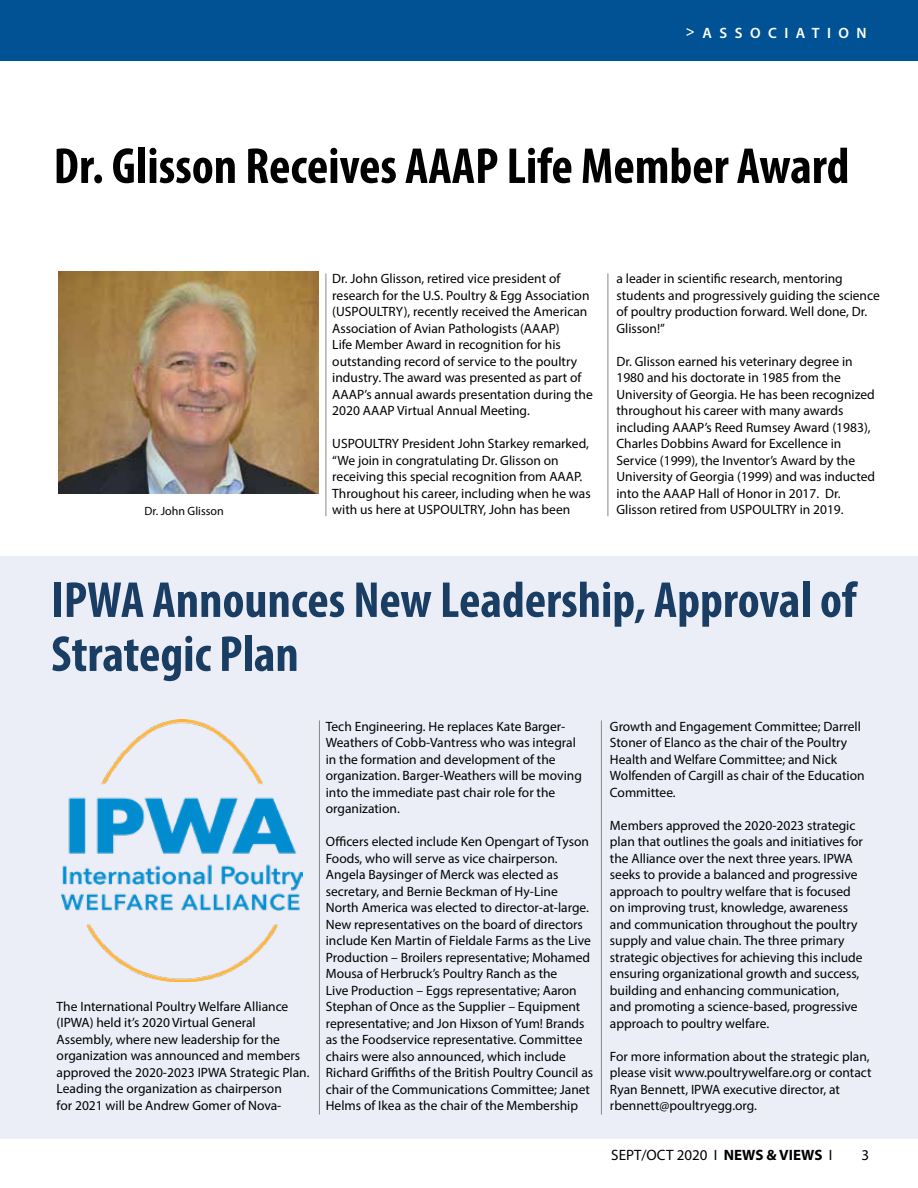
<style>
.page{position:relative;width:918px;height:1188px;background:#fff}
.page>*{position:absolute;margin:0;border:0;box-sizing:border-box;transform-origin:0 0}
.t1{font:700 condensed 51px/54px "Myriad Pro";color:#1a3e63}
.t2{font:700 condensed 51px "Myriad Pro";color:#000}
.t3{font:15px "Myriad Pro";color:#000}
.t4{font:600 15px "Myriad Pro";letter-spacing:.5em;color:#fff}
.t5{font:13.5px/16.5px "Myriad Pro";color:#000}
.t6{font:12px "Myriad Pro";color:#000}
.s1{font-weight:700}
</style>
<div class="page">
<div style="left:0;top:556px;width:918px;height:582px;background:#eceef7"></div>
<div style="left:0;top:0;width:918px;height:61px;background:#005294"></div>
<hr style="left:608px;top:273px;width:1px;height:243px;background:#868787">
<hr style="left:326px;top:273px;width:1px;height:243px;background:#868787">
<img style="left:59px;top:271px;width:259px;height:223px">
<hr style="left:601px;top:720px;width:1px;height:395px;background:#868787">
<hr style="left:319px;top:720px;width:1px;height:395px;background:#868787">
<img style="left:62px;top:719px;width:241px;height:263px">
<p class="t4" style="left:686px;top:24px;width:182px">&gt;ASSOCIATION</p>
<h1 class="t2" style="left:54px;top:134px;width:797px">Dr. Glisson Receives AAAP Life Member Award</h1>
<p class="t6" style="left:144px;top:503px;width:81px">Dr. John Glisson</p>
<p class="t5" style="left:332px;top:270px;width:262px">Dr. John Glisson, retired vice president of research for the U.S. Poultry &amp; Egg Association (USPOULTRY), recently received the American Association of Avian Pathologists (AAAP)<br>Life Member Award in recognition for his outstanding record of service to the poultry industry. The award was presented as part of AAAP’s annual awards presentation during the 2020 AAAP Virtual Annual Meeting.</p>
<p class="t5" style="left:332px;top:435px;width:260px">USPOULTRY President John Starkey remarked, “We join in congratulating Dr. Glisson on receiving this special recognition from AAAP.<br>Throughout his career, including when he was with us here at USPOULTRY, John has been</p>
<p class="t5" style="left:616px;top:270px;width:265px">a leader in scientific research, mentoring students and progressively guiding the science of poultry production forward. Well done, Dr.<br>Glisson!”</p>
<p class="t5" style="left:616px;top:353px;width:260px">Dr. Glisson earned his veterinary degree in 1980 and his doctorate in 1985 from the University of Georgia. He has been recognized throughout his career with many awards including AAAP’s Reed Rumsey Award (1983), Charles Dobbins Award for Excellence in Service (1999), the Inventor’s Award by the University of Georgia (1999) and was inducted into the AAAP Hall of Honor in 2017. Dr.<br>Glisson retired from USPOULTRY in 2019.</p>
<h1 class="t1" style="left:51px;top:572px;width:807px">IPWA Announces New Leadership, Approval of<br>Strategic Plan</h1>
<p class="t5" style="left:57px;top:998px;width:254px">The International Poultry Welfare Alliance (IPWA) held it’s 2020 Virtual General Assembly, where new leadership for the organization was announced and members approved the 2020-2023 IPWA Strategic Plan.<br>Leading the organization as chairperson<br>for 2021 will be Andrew Gomer of Nova-</p>
<p class="t5" style="left:326px;top:718px;width:258px">Tech Engineering. He replaces Kate Barger-Weathers of Cobb-Vantress who was integral in the formation and development of the organization. Barger-Weathers will be moving into the immediate past chair role for the organization.</p>
<p class="t5" style="left:326px;top:833px;width:269px">Officers elected include Ken Opengart of Tyson Foods, who will serve as vice chairperson.<br>Angela Baysinger of Merck was elected as secretary, and Bernie Beckman of Hy-Line North America was elected to director-at-large.<br>New representatives on the board of directors include Ken Martin of Fieldale Farms as the Live Production – Broilers representative; Mohamed Mousa of Herbruck’s Poultry Ranch as the<br>Live Production – Eggs representative; Aaron Stephan of Once as the Supplier – Equipment representative; and Jon Hixson of Yum! Brands as the Foodservice representative. Committee chairs were also announced, which include Richard Griffiths of the British Poultry Council as chair of the Communications Committee; Janet Helms of Ikea as the chair of the Membership</p>
<p class="t5" style="left:610px;top:718px;width:256px">Growth and Engagement Committee; Darrell Stoner of Elanco as the chair of the Poultry Health and Welfare Committee; and Nick Wolfenden of Cargill as chair of the Education Committee.</p>
<p class="t5" style="left:610px;top:817px;width:254px">Members approved the 2020-2023 strategic plan that outlines the goals and initiatives for the Alliance over the next three years. IPWA seeks to provide a balanced and progressive approach to poultry welfare that is focused on improving trust, knowledge, awareness and communication throughout the poultry supply and value chain. The three primary strategic objectives for achieving this include ensuring organizational growth and success, building and enhancing communication, and promoting a science-based, progressive approach to poultry welfare.</p>
<p class="t5" style="left:610px;top:1048px;width:263px">For more information about the strategic plan, please visit www.poultrywelfare.org or contact Ryan Bennett, IPWA executive director, at rbennett@poultryegg.org.</p>
<p class="t3" style="left:611px;top:1145px;width:223px">SEPT/OCT 2020 I <span class="s1">NEWS &amp; VIEWS</span> I</p>
<p class="t3" style="left:862px;top:1145px;width:9px">3</p>
</div>
